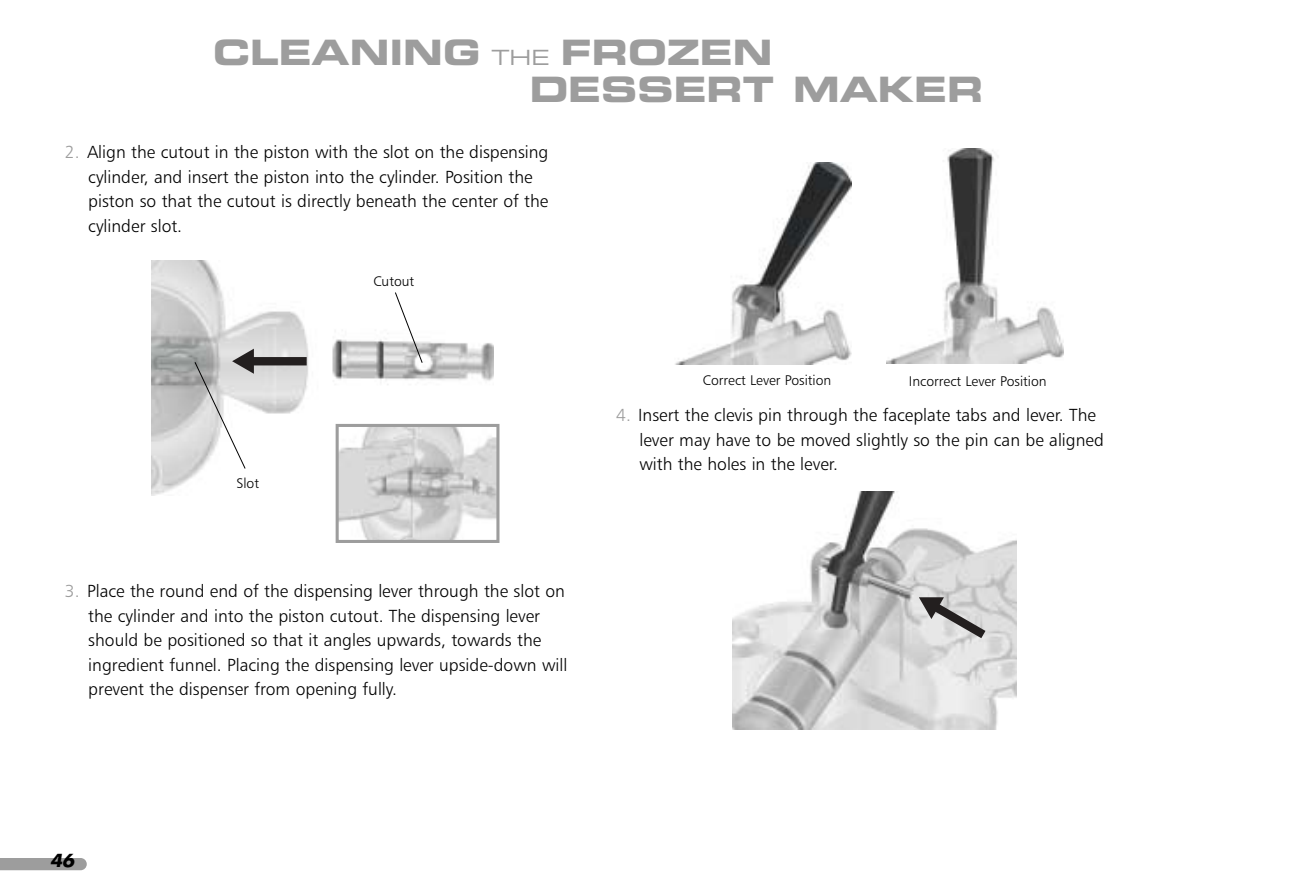
<style>
.page{position:relative;width:1292px;height:882px;background:#fff}
.page>*{position:absolute;margin:0;border:0;box-sizing:border-box;transform-origin:0 0}
.t1{font:35px/36.8px "Eurostile Bold Extended Two";color:#9d9d9d}
.t2{font:17.5px/24.5px "Humanist 777 BT Light B";color:#000}
.t3{font:italic 700 17.5px "Futura";color:#000}
.t4{font:14px "Humanist 777 BT Light B";color:#000}
.s1{font-family:"Eurostile Extended Two";font-size:21px}
.s2{color:#9d9d9d}
</style>
<div class="page">
<svg style="left:0;top:858px;width:87px;height:12px"></svg>
<img style="left:151px;top:260px;width:343px;height:235px">
<div style="left:250px;top:357px;width:57px;height:8px;background:#231f1f"></div>
<img style="left:340px;top:428px;width:155px;height:111px">
<div style="left:336px;top:424px;width:163px;height:119px;border:3px solid #9d9d9d"></div>
<img style="left:732px;top:492px;width:284px;height:238px">
<svg style="left:919px;top:595px;width:71px;height:46px;background:#b2b1b1"></svg>
<svg style="left:394px;top:291px;width:29px;height:73px"></svg>
<svg style="left:194px;top:349px;width:60px;height:121px"></svg>
<img style="left:675px;top:163px;width:176px;height:201px">
<img style="left:886px;top:148px;width:177px;height:215px">
<h1 class="t1" style="left:529px;top:38px;width:455px;text-indent:-316px">CLEANING <span class="s1">THE</span> FROZEN<br>DESSERT MAKER</h1>
<p class="t2" style="left:88px;top:141px;width:461px;text-indent:-23px"><span class="s2">2.</span> Align the cutout in the piston with the slot on the dispensing cylinder, and insert the piston into the cylinder. Position the piston so that the cutout is directly beneath the center of the cylinder slot.</p>
<p class="t4" style="left:236px;top:477px;width:24px">Slot</p>
<p class="t4" style="left:373px;top:275px;width:42px">Cutout</p>
<p class="t2" style="left:88px;top:580px;width:480px;text-indent:-23px"><span class="s2">3.</span> Place the round end of the dispensing lever through the slot on the cylinder and into the piston cutout. The dispensing lever should be positioned so that it angles upwards, towards the ingredient funnel. Placing the dispensing lever upside-down will prevent the dispenser from opening fully.</p>
<p class="t4" style="left:703px;top:374px;width:130px">Correct Lever Position</p>
<p class="t4" style="left:909px;top:375px;width:139px">Incorrect Lever Position</p>
<p class="t2" style="left:639px;top:404px;width:466px;text-indent:-23px"><span class="s2">4.</span> Insert the clevis pin through the faceplate tabs and lever. The lever may have to be moved slightly so the pin can be aligned with the holes in the lever.</p>
<p class="t3" style="left:50px;top:852px;width:26px">46</p>
</div>
